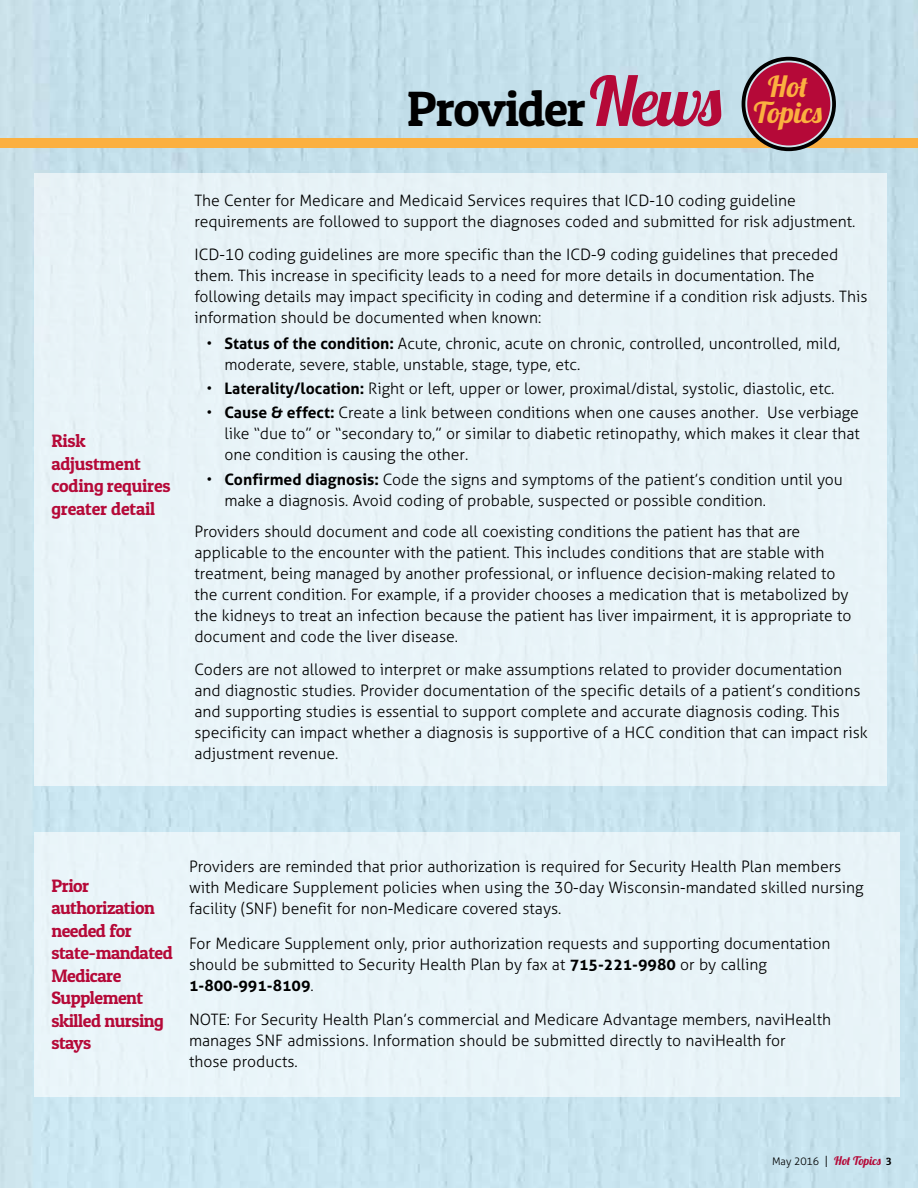
<style>
.page{position:relative;width:918px;height:1188px;background:#fff}
.page>*{position:absolute;margin:0;border:0;box-sizing:border-box;transform-origin:0 0}
.t1{font:49.65px "Patua One";letter-spacing:-.03em;color:#000}
.t2{font:28.95px/26.2px "Lobster 1.4";color:#fbb040;text-align:center}
.t3{font:18px/22.5px "Patua One";letter-spacing:-.025em;color:#b50938}
.t4{font:300 15.75px/21px "Aller";color:#000}
.t5{font:11.85px "Lobster 1.4";color:#b50938}
.s1{font-family:"Lobster 1.4";font-size:67.95px;color:#b50938}
.s2{font-weight:700}
.s3{font-family:"Aller";font-weight:300;font-size:10.5px;color:#000}
.s4{font-family:"Aller";font-weight:300;color:#000}
.s5{font-family:"Patua One";font-size:10.5px;color:#000}
</style>
<div class="page">
<img style="left:0;top:0;width:918px;height:1188px">
<div style="left:0;top:138px;width:918px;height:9px;background:#fbb040"></div>
<svg style="left:742px;top:57px;width:94px;height:94px"></svg>
<div style="left:746px;top:61px;width:85px;height:85px;background:#b50938;border-radius:50%"></div>
<div style="left:745px;top:61px;width:87px;height:86px;border:2px solid #cee6ee;border-radius:50%"></div>
<div style="left:34px;top:173px;width:852px;height:613px;background:#e8f3f7"></div>
<div style="left:34px;top:833px;width:866px;height:264px;background:#e9f4f9"></div>
<h1 class="t1" style="left:407px;top:78px;width:316px">Provider<span class="s1">News</span></h1>
<h2 class="t2" style="left:754px;top:73px;width:70px">Hot<br>Topics</h2>
<p class="t3" style="left:51px;top:430px;width:121px">Risk adjustment coding requires greater detail</p>
<p class="t4" style="left:194px;top:190px;width:662px">The Center for Medicare and Medicaid Services requires that ICD-10 coding guideline requirements are followed to support the diagnoses coded and submitted for risk adjustment.</p>
<p class="t4" style="left:194px;top:244px;width:675px">ICD-10 coding guidelines are more specific than the ICD-9 coding guidelines that preceded them. This increase in specificity leads to a need for more details in documentation. The following details may impact specificity in coding and determine if a condition risk adjusts. This information should be documented when known:</p>
<p class="t4" style="left:224px;top:333px;width:618px;text-indent:-18px">• <span class="s2">Status of the condition:</span> Acute, chronic, acute on chronic, controlled, uncontrolled, mild, moderate, severe, stable, unstable, stage, type, etc.</p>
<p class="t4" style="left:206px;top:378px;width:630px">• <span class="s2">Laterality/location:</span> Right or left, upper or lower, proximal/distal, systolic, diastolic, etc.</p>
<p class="t4" style="left:224px;top:402px;width:637px;text-align:justify;text-indent:-18px">• <span class="s2">Cause &amp; effect:</span> Create a link between conditions when one causes another. Use verbiage like “due to” or “secondary to,” or similar to diabetic retinopathy, which makes it clear that one condition is causing the other.</p>
<p class="t4" style="left:224px;top:469px;width:620px;text-indent:-18px">• <span class="s2">Confirmed diagnosis:</span> Code the signs and symptoms of the patient’s condition until you make a diagnosis. Avoid coding of probable, suspected or possible condition.</p>
<p class="t4" style="left:194px;top:521px;width:659px">Providers should document and code all coexisting conditions the patient has that are applicable to the encounter with the patient. This includes conditions that are stable with treatment, being managed by another professional, or influence decision-making related to the current condition. For example, if a provider chooses a medication that is metabolized by the kidneys to treat an infection because the patient has liver impairment, it is appropriate to document and code the liver disease.</p>
<p class="t4" style="left:194px;top:659px;width:675px">Coders are not allowed to interpret or make assumptions related to provider documentation and diagnostic studies. Provider documentation of the specific details of a patient’s conditions and supporting studies is essential to support complete and accurate diagnosis coding. This specificity can impact whether a diagnosis is supportive of a HCC condition that can impact risk adjustment revenue.</p>
<p class="t3" style="left:51px;top:874px;width:123px">Prior authorization needed for state-mandated<br>Medicare<br>Supplement skilled nursing stays</p>
<p class="t4" style="left:189px;top:856px;width:676px">Providers are reminded that prior authorization is required for Security Health Plan members with Medicare Supplement policies when using the 30-day Wisconsin-mandated skilled nursing facility (SNF) benefit for non-Medicare covered stays.</p>
<p class="t4" style="left:189px;top:933px;width:643px">For Medicare Supplement only, prior authorization requests and supporting documentation should be submitted to Security Health Plan by fax at <span class="s2">715-221-9980</span> or by calling<br><span class="s2">1-800-991-8109</span>.</p>
<p class="t4" style="left:189px;top:1009px;width:643px">NOTE: For Security Health Plan’s commercial and Medicare Advantage members, naviHealth manages SNF admissions. Information should be submitted directly to naviHealth for<br>those products.</p>
<p class="t5" style="left:772px;top:1153px;width:121px"><span class="s3">May 2016</span> <span class="s4">|</span> Hot Topics <span class="s5">3</span></p>
</div>
